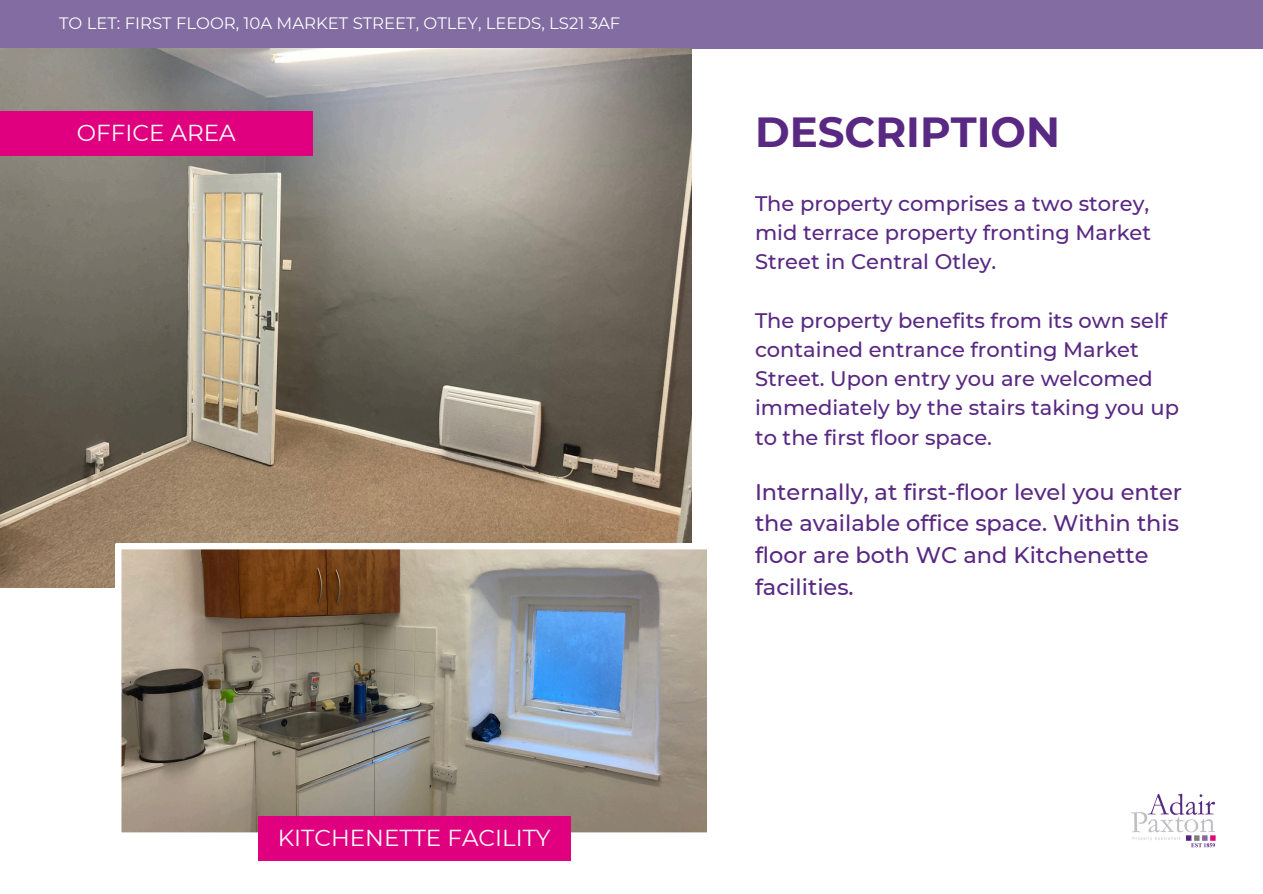
<style>
.page{position:relative;width:1263px;height:894px;background:#fff}
.page>*{position:absolute;margin:0;border:0;box-sizing:border-box;transform-origin:0 0}
.t1{font:700 42px "Montserrat";color:#592883}
.t2{font:23.1px "Montserrat";color:#fdfdfd}
.t3{font:500 22.5px/31.5px "Montserrat";color:#592883}
.t4{font:500 21px/29.2px "Montserrat";color:#592883;text-align:justify}
.t5{font:16.5px "Montserrat";color:#fdfdfd}
</style>
<div class="page">
<div style="left:0;top:0;width:1263px;height:49px;background:#826ca1"></div>
<img style="left:0;top:49px;width:692px;height:538px">
<img style="left:1131px;top:793px;width:85px;height:55px">
<svg style="left:116px;top:543px;width:591px;height:290px;background:#948f86"></svg>
<div style="left:258px;top:815px;width:313px;height:45px;background:#e0007f"></div>
<div style="left:0;top:111px;width:313px;height:45px;background:#e0007f"></div>
<p class="t5" style="left:59px;top:13px;width:563px">TO LET: FIRST FLOOR, 10A MARKET STREET, OTLEY, LEEDS, LS21 3AF</p>
<h3 class="t2" style="left:77px;top:119px;width:160px">OFFICE AREA</h3>
<h1 class="t2" style="left:278px;top:823px;width:274px">KITCHENETTE FACILITY</h1>
<h2 class="t1" style="left:755px;top:106px;width:306px">DESCRIPTION</h2>
<p class="t4" style="left:755px;top:188px;width:398px">The property comprises a two storey, mid terrace property fronting Market Street in Central Otley.</p>
<p class="t4" style="left:755px;top:305px;width:425px;text-align:left">The property benefits from its own self contained entrance fronting Market Street. Upon entry you are welcomed immediately by the stairs taking you up to the first floor space.</p>
<h2 class="t3" style="left:755px;top:476px;width:429px">Internally, at first-floor level you enter the available office space. Within this floor are both WC and Kitchenette facilities.</h2>
</div>
